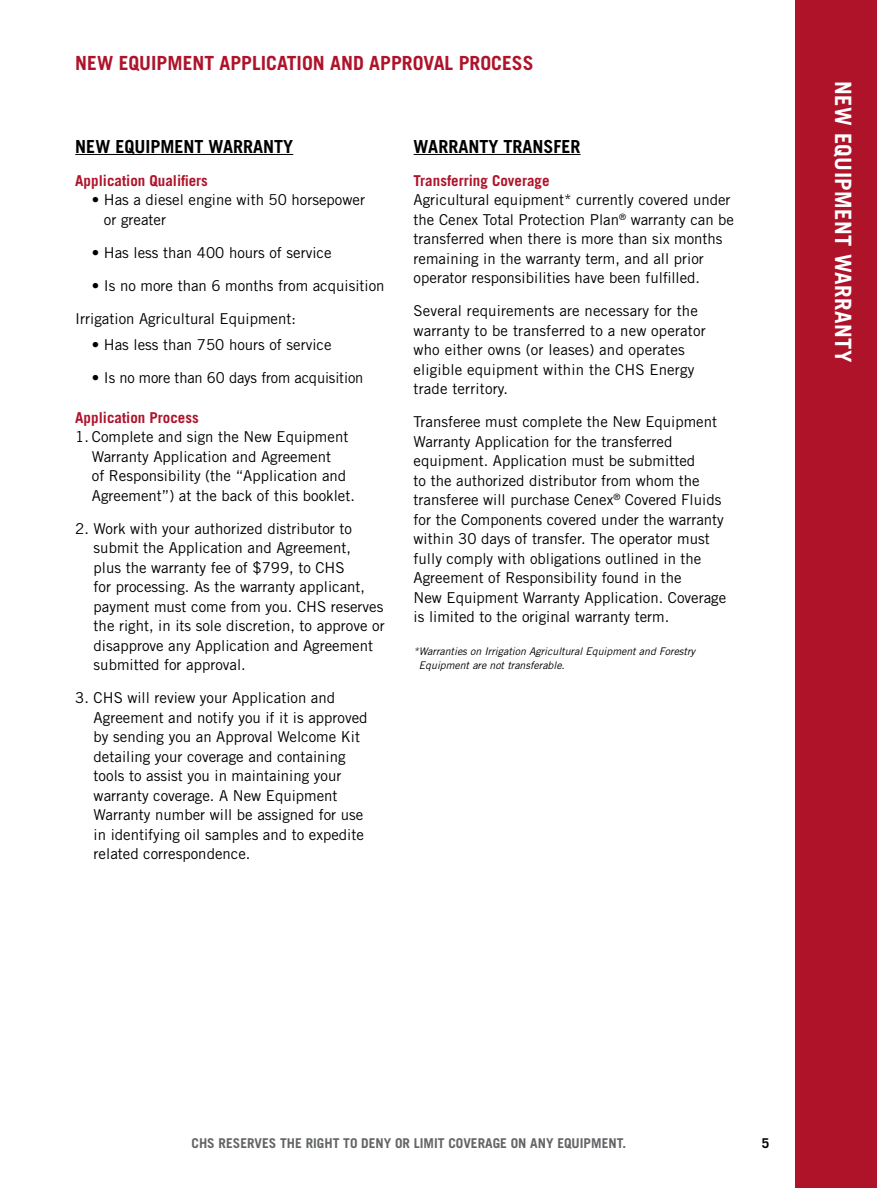
<style>
.page{position:relative;width:877px;height:1188px;background:#fff}
.page>*{position:absolute;margin:0;border:0;box-sizing:border-box;transform-origin:0 0}
.t1{font:700 22.5px "Trade Gothic LT Std";letter-spacing:.02em;color:#fff}
.t2{font:700 19.5px "Trade Gothic LT Std";color:#ae132a}
.t3{font:700 18px "Trade Gothic LT Std";color:#000}
.t4{font:15px/19.5px "Trade Gothic LT Std";color:#000}
.t5{font:700 15px "Trade Gothic LT Std";color:#ae132a}
.t6{font:700 13.5px "Trade Gothic LT Std";color:#636466}
.t7{font:700 13.5px "Trade Gothic LT Std";color:#000}
.t8{font:italic 10.5px/13.5px "Trade Gothic LT Std";color:#000}
</style>
<div class="page">
<div style="left:795px;top:0;width:81px;height:1188px;background:#ae132a"></div>
<hr style="left:75px;top:154px;width:218px;height:1px;background:#000">
<hr style="left:413px;top:154px;width:167px;height:1px;background:#000">
<h2 class="t2" style="left:75px;top:51px;width:459px">NEW EQUIPMENT APPLICATION AND APPROVAL PROCESS</h2>
<p class="t3" style="left:75px;top:135px;width:219px">NEW EQUIPMENT WARRANTY</p>
<p class="t5" style="left:75px;top:171px;width:134px">Application Qualifiers</p>
<p class="t4" style="left:104px;top:190px;width:262px;text-indent:-12px">• Has a diesel engine with 50 horsepower or greater</p>
<p class="t4" style="left:92px;top:242px;width:241px">• Has less than 400 hours of service</p>
<p class="t4" style="left:92px;top:275px;width:294px">• Is no more than 6 months from acquisition</p>
<p class="t4" style="left:75px;top:308px;width:222px">Irrigation Agricultural Equipment:</p>
<p class="t4" style="left:92px;top:335px;width:241px">• Has less than 750 hours of service</p>
<p class="t4" style="left:92px;top:368px;width:273px">• Is no more than 60 days from acquisition</p>
<p class="t5" style="left:75px;top:408px;width:125px">Application Process</p>
<p class="t4" style="left:92px;top:427px;width:264px;text-indent:-16px">1. Complete and sign the New Equipment Warranty Application and Agreement<br>of Responsibility (the “Application and Agreement”) at the back of this booklet.</p>
<p class="t4" style="left:94px;top:518px;width:292px;text-indent:-18px">2. Work with your authorized distributor to submit the Application and Agreement,<br>plus the warranty fee of $799, to CHS<br>for processing. As the warranty applicant, payment must come from you. CHS reserves the right, in its sole discretion, to approve or disapprove any Application and Agreement submitted for approval.</p>
<p class="t4" style="left:94px;top:688px;width:275px;text-indent:-18px">3. CHS will review your Application and Agreement and notify you if it is approved by sending you an Approval Welcome Kit detailing your coverage and containing tools to assist you in maintaining your warranty coverage. A New Equipment Warranty number will be assigned for use in identifying oil samples and to expedite related correspondence.</p>
<p class="t3" style="left:413px;top:135px;width:168px">WARRANTY TRANSFER</p>
<p class="t5" style="left:413px;top:171px;width:137px">Transferring Coverage</p>
<p class="t4" style="left:413px;top:190px;width:322px">Agricultural equipment* currently covered under the Cenex Total Protection Plan<sup>®</sup> warranty can be transferred when there is more than six months remaining in the warranty term, and all prior operator responsibilities have been fulfilled.</p>
<p class="t4" style="left:413px;top:301px;width:293px">Several requirements are necessary for the warranty to be transferred to a new operator who either owns (or leases) and operates eligible equipment within the CHS Energy trade territory.</p>
<p class="t4" style="left:413px;top:412px;width:314px">Transferee must complete the New Equipment Warranty Application for the transferred equipment. Application must be submitted<br>to the authorized distributor from whom the transferee will purchase Cenex<sup>®</sup> Covered Fluids for the Components covered under the warranty within 30 days of transfer. The operator must fully comply with obligations outlined in the Agreement of Responsibility found in the<br>New Equipment Warranty Application. Coverage is limited to the original warranty term.</p>
<p class="t8" style="left:418px;top:645px;width:278px;text-indent:-5px">*Warranties on Irrigation Agricultural Equipment and Forestry<br>Equipment are not transferable.</p>
<h1 class="t1" style="left:856px;top:81px;width:283px;rotate:90deg">NEW EQUIPMENT WARRANTY</h1>
<p class="t6" style="left:191px;top:1134px;width:436px">CHS RESERVES THE RIGHT TO DENY OR LIMIT COVERAGE ON ANY EQUIPMENT.</p>
<p class="t7" style="left:761px;top:1134px;width:9px">5</p>
</div>
